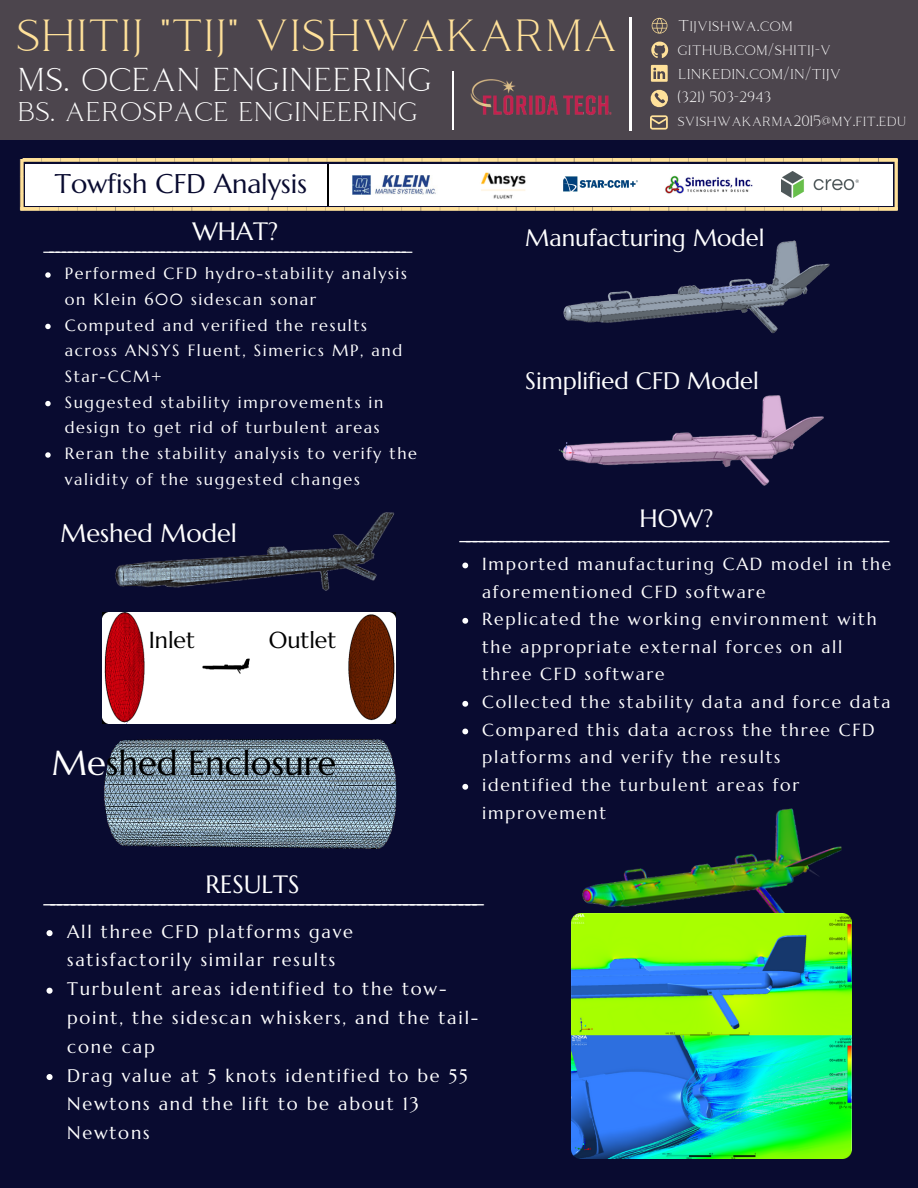
<style>
.page{position:relative;width:918px;height:1188px;background:#090b30}
.page>*{position:absolute;margin:0;border:0;box-sizing:border-box;transform-origin:0 0}
.t1{font:700 48.45px "Lato";color:#ffe19a}
.t2{font:700 48.3px "Lato";color:#ffe19a}
.t3{font:45px "Coldiac";color:#ffe19a}
.t4{font:700 43.5px "Lato";color:#ffe19a}
.t5{font:700 43.2px "Lato";color:#ffe19a}
.t6{font:34.8px "Marcellus";color:#000}
.t7{font:33px "Coldiac";color:#fff}
.t8{font:27px "Coldiac";color:#fff}
.t9{font:27px "Marcellus";color:#090b30}
.t10{font:25.5px "Marcellus";color:#fff}
.t11{font:25.05px "Marcellus";color:#fff}
.t12{font:23.85px "Marcellus";color:#fff}
.t13{font:23.1px "Marcellus";color:#fff}
.t14{font:23.1px "Marcellus";color:#000}
.t15{font:22.2px "Marcellus";color:#fff}
.t16{font:20.55px "Marcellus";color:#fff}
.t17{font:18.15px/28.8px "Marcellus";letter-spacing:.1em;color:#fff}
.t18{font:17.4px/27.6px "Marcellus";letter-spacing:.1em;color:#fff}
.t19{font:16.2px/25.7px "Marcellus";letter-spacing:.1em;color:#fff}
.t20{font:16.2px "Coldiac";color:#fff}
.t21{font:15.6px "Coldiac";color:#fff}
.t22{font:15.15px "Coldiac";color:#fff}
.t23{font:15px "Coldiac";color:#fff}
.s1{color:#fff}
</style>
<div class="page">
<div style="left:0;top:0;width:918px;height:139px;background:#4c454d"></div>
<div style="left:25px;top:164px;width:868px;height:42px;background:#fff"></div>
<img style="left:352px;top:175px;width:84px;height:19px">
<img style="left:481px;top:172px;width:45px;height:27px">
<img style="left:563px;top:176px;width:75px;height:16px">
<img style="left:781px;top:172px;width:78px;height:25px">
<img style="left:665px;top:175px;width:88px;height:19px">
<hr style="left:327px;top:164px;width:1px;height:42px;background:#000">
<svg style="left:651px;top:65px;width:17px;height:17px"></svg>
<svg style="left:650px;top:89px;width:18px;height:19px"></svg>
<svg style="left:650px;top:115px;width:18px;height:15px"></svg>
<img style="left:558px;top:240px;width:272px;height:246px">
<img style="left:115px;top:512px;width:281px;height:110px">
<img style="left:104px;top:739px;width:293px;height:110px">
<img style="left:576px;top:808px;width:266px;height:106px">
<img style="left:103px;top:612px;width:292px;height:112px">
<img style="left:572px;top:914px;width:279px;height:245px">
<hr style="left:629px;top:17px;width:2px;height:114px;background:#fff">
<img style="left:470px;top:79px;width:142px;height:36px">
<hr style="left:452px;top:71px;width:2px;height:59px;background:#fff">
<svg style="left:651px;top:42px;width:17px;height:16px"></svg>
<svg style="left:652px;top:18px;width:15px;height:16px"></svg>
<svg style="left:45px;top:272px;width:6px;height:6px"></svg>
<svg style="left:45px;top:324px;width:6px;height:5px"></svg>
<svg style="left:45px;top:401px;width:6px;height:5px"></svg>
<svg style="left:45px;top:452px;width:6px;height:6px"></svg>
<svg style="left:462px;top:563px;width:6px;height:5px"></svg>
<svg style="left:462px;top:618px;width:6px;height:6px"></svg>
<svg style="left:462px;top:701px;width:6px;height:6px"></svg>
<svg style="left:462px;top:729px;width:6px;height:5px"></svg>
<svg style="left:462px;top:784px;width:6px;height:6px"></svg>
<svg style="left:47px;top:930px;width:6px;height:6px"></svg>
<svg style="left:47px;top:988px;width:6px;height:6px"></svg>
<svg style="left:47px;top:1074px;width:6px;height:6px"></svg>
<h3 class="t3" style="left:16px;top:11px;width:604px">SHITIJ "TIJ" VISHWAKARMA</h3>
<h3 class="t7" style="left:18px;top:61px;width:416px">MS. OCEAN ENGINEERING</h3>
<h3 class="t8" style="left:18px;top:97px;width:402px">BS. AEROSPACE ENGINEERING</h3>
<p class="t21" style="left:678px;top:17px;width:116px">Tijvishwa.com</p>
<p class="t21" style="left:677px;top:41px;width:155px">github.com/shitij-v</p>
<p class="t20" style="left:678px;top:64px;width:164px">linkedin.com/in/tijv</p>
<p class="t22" style="left:677px;top:88px;width:95px">(321) 503-2943</p>
<p class="t23" style="left:677px;top:112px;width:230px">svishwakarma2015@my.fit.edu</p>
<h2 class="t2" style="left:23px;top:107px;width:876px">______________________________________________</h2>
<h3 class="t4" style="left:70px;top:159px;width:53px;rotate:90deg">___</h3>
<h3 class="t5" style="left:943px;top:159px;width:53px;rotate:90deg">___</h3>
<h3 class="t9" style="left:55px;top:167px;width:253px">Towfish CFD Analysis</h3>
<h1 class="t1" style="left:20px;top:156px;width:879px">______________________________________________</h1>
<h3 class="t11" style="left:192px;top:215px;width:87px">WHAT?</h3>
<p class="t16" style="left:43px;top:228px;width:370px">___________________________________________________________</p>
<p class="t19" style="left:65px;top:261px;width:354px">Performed CFD hydro-stability analysis on Klein 600 sidescan sonar<br>Computed and verified the results across ANSYS Fluent, Simerics MP, and Star-CCM+<br>Suggested stability improvements in design to get rid of turbulent areas Reran the stability analysis to verify the validity of the suggested changes</p>
<h3 class="t10" style="left:61px;top:517px;width:178px">Meshed Model</h3>
<h3 class="t14" style="left:149px;top:625px;width:48px">Inlet</h3>
<h3 class="t14" style="left:269px;top:625px;width:69px">Outlet</h3>
<h3 class="t6" style="left:52px;top:742px;width:286px"><span class="s1">Me</span>shed Enclosure</h3>
<h3 class="t11" style="left:205px;top:869px;width:96px">RESULTS</h3>
<h3 class="t12" style="left:525px;top:223px;width:241px">Manufacturing Model</h3>
<h3 class="t12" style="left:525px;top:365px;width:235px">Simplified CFD Model</h3>
<h3 class="t11" style="left:640px;top:502px;width:75px">HOW?</h3>
<p class="t15" style="left:460px;top:515px;width:432px">________________________________________________________________</p>
<p class="t18" style="left:482px;top:550px;width:411px">Imported manufacturing CAD model in the aforementioned CFD software<br>Replicated the working environment with the appropriate external forces on all three CFD software<br>Collected the stability data and force data Compared this data across the three CFD platforms and verify the results<br>identified the turbulent areas for improvement</p>
<h3 class="t13" style="left:43px;top:877px;width:442px">_______________________________________________________________</h3>
<p class="t17" style="left:67px;top:917px;width:413px">All three CFD platforms gave satisfactorily similar results<br>Turbulent areas identified to the tow&shy;point, the sidescan whiskers, and the tail&shy;cone cap<br>Drag value at 5 knots identified to be 55<br>Newtons and the lift to be about 13<br>Newtons</p>
</div>
